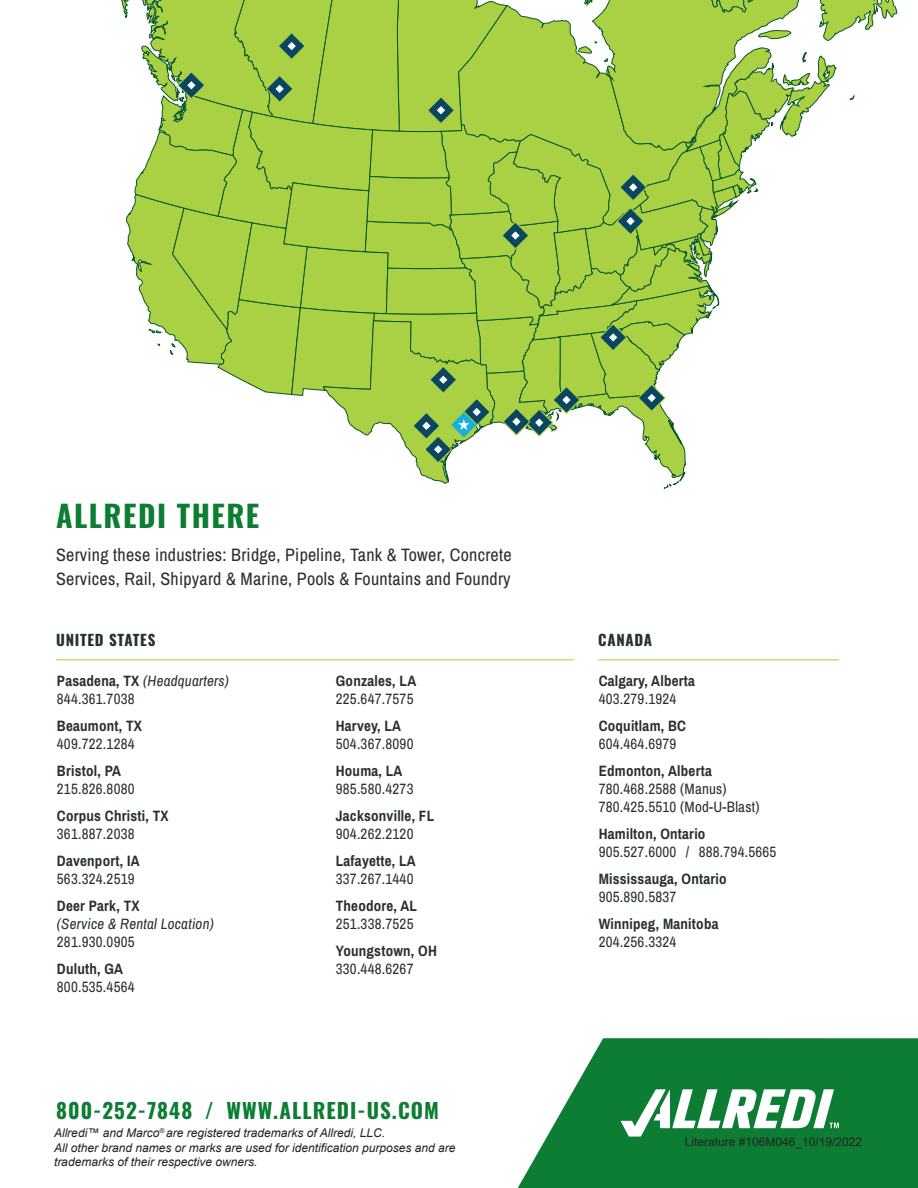
<style>
.page{position:relative;width:918px;height:1188px;background:#fff}
.page>*{position:absolute;margin:0;border:0;box-sizing:border-box;transform-origin:0 0}
.t1{font:700 30px "Oswald";letter-spacing:.05em;color:#0d7d33}
.t2{font:700 21px "Oswald";letter-spacing:.05em;color:#0d7d33}
.t3{font:18px/24px "Archivo Narrow";letter-spacing:.015em;color:#27302c}
.t4{font:15px/18px "Archivo Narrow";letter-spacing:.015em;color:#27302c}
.t5{font:700 15px "Archivo Narrow";letter-spacing:.015em;color:#27302c}
.t6{font:italic 15px/18px "Archivo Narrow";letter-spacing:.015em;color:#27302c}
.t7{font:700 15px "Oswald";letter-spacing:.05em;color:#27302c}
.t8{font:italic 12px/14.4px "Arial";color:#231f20}
.t9{font:12px "Arial";color:#231f20}
.s1{font-weight:700;font-style:normal}
.s2{font-style:normal}
</style>
<div class="page">
<svg style="left:517px;top:1038px;width:401px;height:150px;background:#2d8e4e"></svg>
<svg style="left:121px;top:0;width:776px;height:489px"></svg>
<hr style="left:56px;top:659px;width:518px;height:1px;background:#aad043">
<hr style="left:598px;top:659px;width:241px;height:1px;background:#aad043">
<svg style="left:621px;top:1089px;width:218px;height:48px"></svg>
<h1 class="t1" style="left:56px;top:500px;width:205px">ALLREDI THERE</h1>
<p class="t3" style="left:56px;top:543px;width:457px">Serving these industries: Bridge, Pipeline, Tank &amp; Tower, Concrete<br>Services, Rail, Shipyard &amp; Marine, Pools &amp; Fountains and Foundry</p>
<p class="t7" style="left:56px;top:632px;width:101px">UNITED STATES</p>
<p class="t7" style="left:598px;top:632px;width:56px">CANADA</p>
<p class="t6" style="left:57px;top:672px;width:173px"><span class="s1">Pasadena, TX</span> (Headquarters)<br><span class="s2">844.361.7038</span></p>
<p class="t5" style="left:57px;top:715px;width:87px">Beaumont, TX</p>
<p class="t4" style="left:57px;top:735px;width:79px">409.722.1284</p>
<p class="t5" style="left:57px;top:760px;width:66px">Bristol, PA</p>
<p class="t4" style="left:57px;top:780px;width:79px">215.826.8080</p>
<p class="t5" style="left:57px;top:805px;width:113px">Corpus Christi, TX</p>
<p class="t4" style="left:57px;top:825px;width:79px">361.887.2038</p>
<p class="t5" style="left:57px;top:850px;width:84px">Davenport, IA</p>
<p class="t4" style="left:57px;top:870px;width:79px">563.324.2519</p>
<p class="t5" style="left:57px;top:895px;width:84px">Deer Park, TX</p>
<p class="t6" style="left:57px;top:915px;width:158px">(Service &amp; Rental Location)</p>
<p class="t4" style="left:57px;top:933px;width:79px">281.930.0905</p>
<p class="t5" style="left:57px;top:958px;width:68px">Duluth, GA</p>
<p class="t4" style="left:57px;top:978px;width:79px">800.535.4564</p>
<p class="t5" style="left:336px;top:670px;width:82px">Gonzales, LA</p>
<p class="t4" style="left:336px;top:690px;width:79px">225.647.7575</p>
<p class="t5" style="left:336px;top:715px;width:67px">Harvey, LA</p>
<p class="t4" style="left:336px;top:735px;width:79px">504.367.8090</p>
<p class="t5" style="left:336px;top:760px;width:68px">Houma, LA</p>
<p class="t4" style="left:336px;top:780px;width:79px">985.580.4273</p>
<p class="t5" style="left:336px;top:805px;width:100px">Jacksonville, FL</p>
<p class="t4" style="left:336px;top:825px;width:79px">904.262.2120</p>
<p class="t5" style="left:336px;top:850px;width:81px">Lafayette, LA</p>
<p class="t4" style="left:336px;top:870px;width:79px">337.267.1440</p>
<p class="t5" style="left:336px;top:895px;width:83px">Theodore, AL</p>
<p class="t4" style="left:336px;top:915px;width:79px">251.338.7525</p>
<p class="t5" style="left:336px;top:940px;width:103px">Youngstown, OH</p>
<p class="t4" style="left:336px;top:960px;width:79px">330.448.6267</p>
<h2 class="t2" style="left:56px;top:1100px;width:385px">800-252-7848 / WWW.ALLREDI-US.COM</h2>
<p class="t8" style="left:54px;top:1126px;width:403px">Allredi™ and Marco<sup>®</sup> are registered trademarks of Allredi, LLC.<br>All other brand names or marks are used for identification purposes and are trademarks of their respective owners.</p>
<p class="t5" style="left:599px;top:670px;width:98px">Calgary, Alberta</p>
<p class="t4" style="left:599px;top:690px;width:79px">403.279.1924</p>
<p class="t5" style="left:599px;top:715px;width:89px">Coquitlam, BC</p>
<p class="t4" style="left:599px;top:735px;width:79px">604.464.6979</p>
<p class="t5" style="left:599px;top:760px;width:115px">Edmonton, Alberta</p>
<p class="t4" style="left:599px;top:780px;width:162px">780.468.2588 (Manus)<br>780.425.5510 (Mod-U-Blast)</p>
<p class="t5" style="left:599px;top:823px;width:108px">Hamilton, Ontario</p>
<p class="t4" style="left:599px;top:843px;width:179px">905.527.6000 / 888.794.5665</p>
<p class="t5" style="left:599px;top:868px;width:130px">Mississauga, Ontario</p>
<p class="t4" style="left:599px;top:888px;width:79px">905.890.5837</p>
<p class="t5" style="left:599px;top:913px;width:121px">Winnipeg, Manitoba</p>
<p class="t4" style="left:599px;top:933px;width:79px">204.256.3324</p>
<p class="t9" style="left:685px;top:1134px;width:179px">Literature #106M046_10/19/2022</p>
</div>
